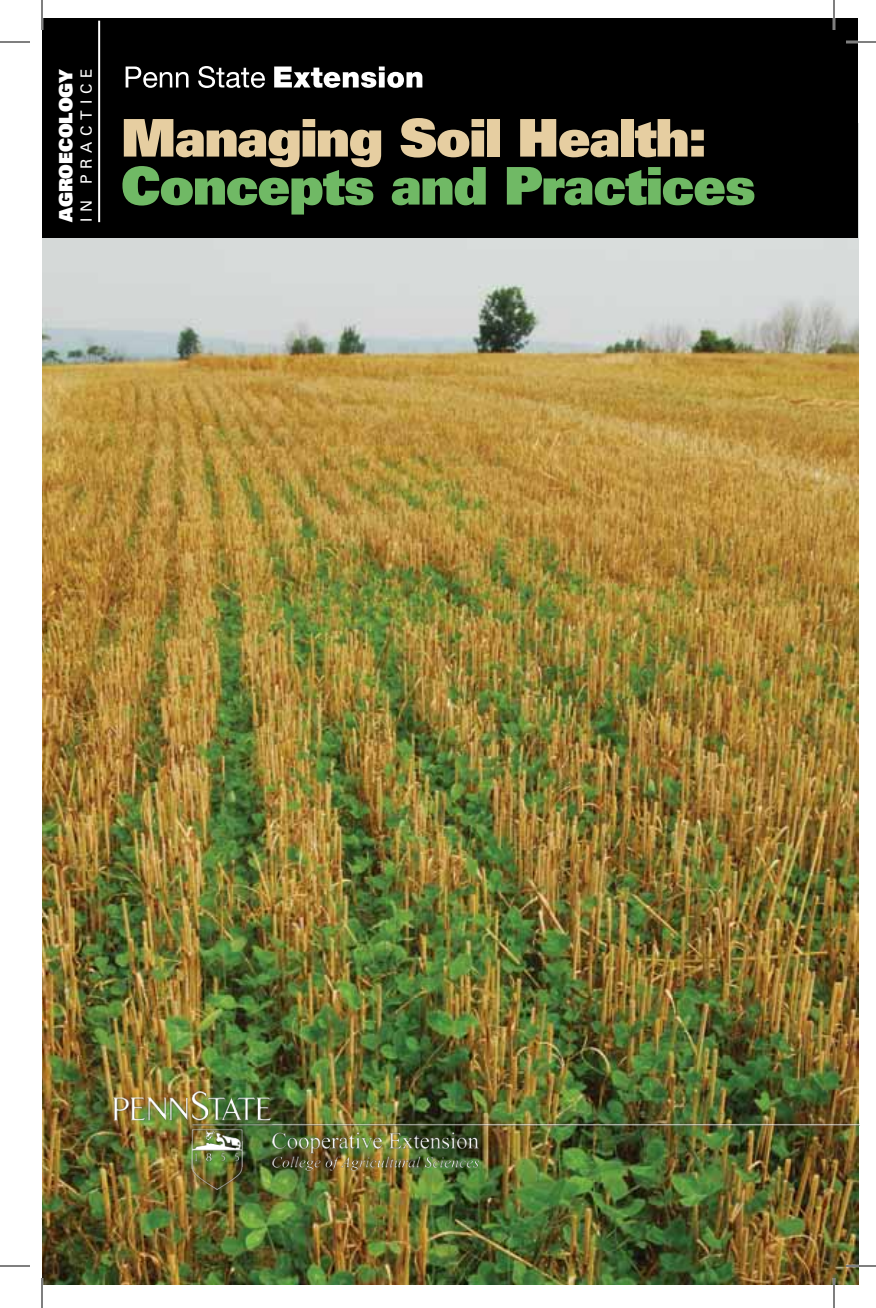
<style>
.page{position:relative;width:876px;height:1308px;background:#fff}
.page>*{position:absolute;margin:0;border:0;box-sizing:border-box;transform-origin:0 0}
.t1{font:52px "Univers LT Std X Black";letter-spacing:-.02em;color:#70b965}
.t2{font:52px "Univers LT Std X Black";letter-spacing:-.02em;color:#e6cea1}
.t3{font:18.4px "Univers LT Std X Black";color:#fff}
.t4{font:15.6px "Univers LT Std";letter-spacing:.38em;color:#fff}
</style>
<div class="page">
<img style="left:43px;top:238px;width:815px;height:1047px">
<div style="left:43px;top:19px;width:815px;height:219px;background:#000"></div>
<hr style="left:98px;top:21px;width:2px;height:201px;background:#fff">
<img style="left:114px;top:1089px;width:746px;height:105px">
<svg style="left:126px;top:67px;width:63px;height:21px"></svg>
<svg style="left:198px;top:66px;width:67px;height:22px"></svg>
<svg style="left:274px;top:67px;width:148px;height:21px"></svg>
<hr style="left:846px;top:41px;width:30px;height:2px;background:#fff">
<hr style="left:846px;top:1265px;width:30px;height:2px;background:#fff">
<hr style="left:833px;top:0;width:2px;height:30px;background:#fff">
<hr style="left:833px;top:1278px;width:2px;height:30px;background:#fff">
<hr style="left:0;top:42px;width:30px;height:1px;background:#000">
<hr style="left:846px;top:42px;width:30px;height:1px;background:#000">
<hr style="left:0;top:1266px;width:30px;height:1px;background:#000">
<hr style="left:846px;top:1266px;width:30px;height:1px;background:#000">
<hr style="left:42px;top:0;width:1px;height:30px;background:#000">
<hr style="left:42px;top:1278px;width:1px;height:30px;background:#000">
<hr style="left:834px;top:0;width:1px;height:30px;background:#000">
<hr style="left:834px;top:1278px;width:1px;height:30px;background:#000">
<p class="t3" style="left:54px;top:222px;width:155px;rotate:-90deg">Agroecology</p>
<p class="t4" style="left:77px;top:222px;width:155px;rotate:-90deg">in Practice</p>
<p class="t2" style="left:121px;top:104px;width:587px">Managing Soil Health:</p>
<p class="t1" style="left:121px;top:152px;width:636px">Concepts and Practices</p>
</div>
